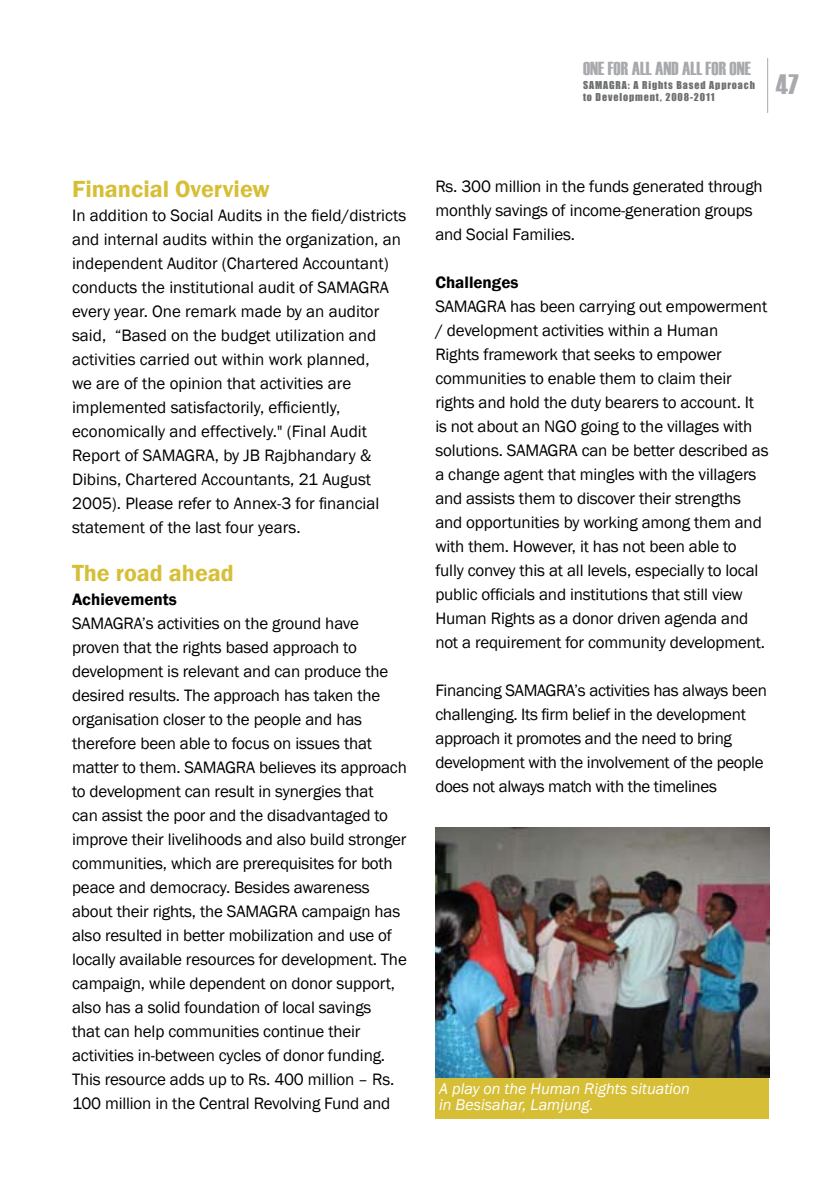
<style>
.page{position:relative;width:840px;height:1191px;background:#fff}
.page>*{position:absolute;margin:0;border:0;box-sizing:border-box;transform-origin:0 0}
.t1{font:28px "Haettenschweiler";color:#a7a9ac}
.t2{font:600 24px "Franklin Gothic";color:#d6bf37}
.t3{font:18.8px "Haettenschweiler";color:#a7a9ac}
.t4{font:17px/24px "Franklin Gothic";letter-spacing:-.01em;color:#000}
.t5{font:600 17px "Franklin Gothic";color:#000}
.t6{font:italic 16px/16px "Franklin Gothic";color:#fff}
.t7{font:10px "Impact";letter-spacing:.09em;color:#6d6f71}
</style>
<div class="page">
<hr style="left:766px;top:58px;width:1px;height:55px;background:#a7a9ac">
<div style="left:435px;top:830px;width:333px;height:289px;background:#d6bf37"></div>
<img style="left:435px;top:827px;width:333px;height:250px">
<p class="t3" style="left:582px;top:56px;width:169px">ONE FOR ALL AND ALL FOR ONE</p>
<p class="t7" style="left:582px;top:78px;width:173px">SAMAGRA: A Rights Based Approach</p>
<h1 class="t1" style="left:775px;top:65px;width:24px">47</h1>
<p class="t7" style="left:582px;top:90px;width:133px">to Development, 2008-2011</p>
<h2 class="t2" style="left:72px;top:174px;width:199px">Financial Overview</h2>
<p class="t4" style="left:72px;top:204px;width:335px">In addition to Social Audits in the field/districts and internal audits within the organization, an independent Auditor (Chartered Accountant) conducts the institutional audit of SAMAGRA every year. One remark made by an auditor said, “Based on the budget utilization and activities carried out within work planned,<br>we are of the opinion that activities are implemented satisfactorily, efficiently, economically and effectively." (Final Audit Report of SAMAGRA, by JB Rajbhandary &amp; Dibins, Chartered Accountants, 21 August 2005). Please refer to Annex-3 for financial statement of the last four years.</p>
<h2 class="t2" style="left:72px;top:558px;width:163px">The road ahead</h2>
<p class="t5" style="left:72px;top:589px;width:106px">Achievements</p>
<p class="t4" style="left:72px;top:612px;width:336px">SAMAGRA’s activities on the ground have proven that the rights based approach to development is relevant and can produce the desired results. The approach has taken the organisation closer to the people and has therefore been able to focus on issues that matter to them. SAMAGRA believes its approach to development can result in synergies that<br>can assist the poor and the disadvantaged to improve their livelihoods and also build stronger communities, which are prerequisites for both peace and democracy. Besides awareness about their rights, the SAMAGRA campaign has also resulted in better mobilization and use of locally available resources for development. The campaign, while dependent on donor support, also has a solid foundation of local savings<br>that can help communities continue their activities in-between cycles of donor funding.<br>This resource adds up to Rs. 400 million – Rs.<br>100 million in the Central Revolving Fund and</p>
<p class="t4" style="left:435px;top:175px;width:329px">Rs. 300 million in the funds generated through monthly savings of income-generation groups and Social Families.</p>
<p class="t5" style="left:435px;top:272px;width:85px">Challenges</p>
<p class="t4" style="left:435px;top:295px;width:334px">SAMAGRA has been carrying out empowerment / development activities within a Human<br>Rights framework that seeks to empower communities to enable them to claim their rights and hold the duty bearers to account. It is not about an NGO going to the villages with solutions. SAMAGRA can be better described as a change agent that mingles with the villagers and assists them to discover their strengths and opportunities by working among them and with them. However, it has not been able to fully convey this at all levels, especially to local public officials and institutions that still view Human Rights as a donor driven agenda and not a requirement for community development.</p>
<p class="t4" style="left:435px;top:679px;width:333px">Financing SAMAGRA’s activities has always been challenging. Its firm belief in the development approach it promotes and the need to bring development with the involvement of the people does not always match with the timelines</p>
<p class="t6" style="left:439px;top:1080px;width:252px">A play on the Human Rights situation in Besisahar, Lamjung.</p>
</div>
